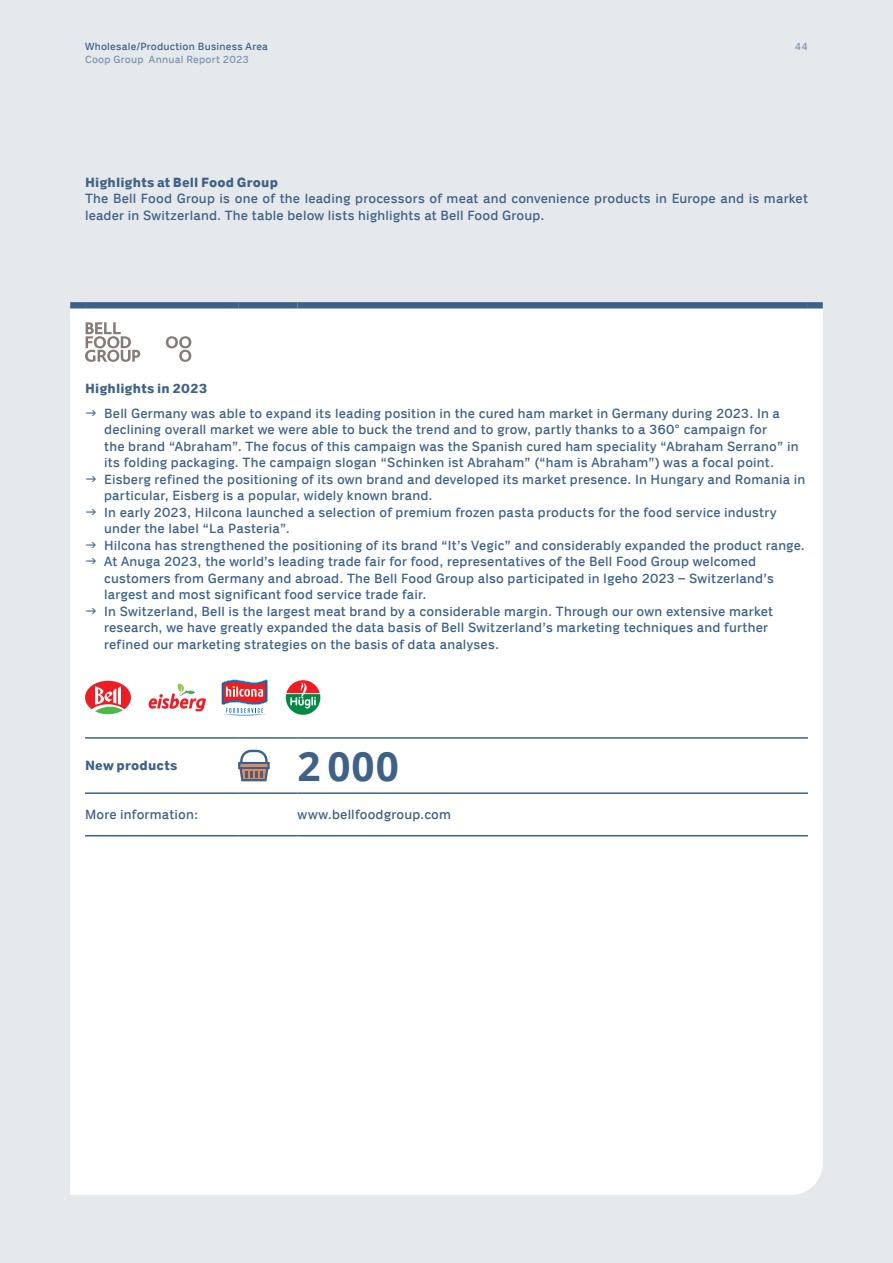
<style>
.page{position:relative;width:893px;height:1263px;background:#e5e9eb}
.page>*{position:absolute;margin:0;border:0;box-sizing:border-box;transform-origin:0 0}
.t1{font:700 40.5px "Open Sans";color:#3e6287}
.t2{font:13.5px/16.5px "Coop";letter-spacing:.015em;color:#3e6287}
.t3{font:700 13.5px "Coop";letter-spacing:.01em;color:#3e6287}
.t4{font:10.5px "Coop";letter-spacing:.02em;color:#3e6287}
.t5{font:10.5px "Coop";letter-spacing:.02em;color:#7b93b1}
</style>
<div class="page">
<div style="left:70px;top:308px;width:753px;height:887px;background:#fff"></div>
<hr style="left:85px;top:737px;width:153px;height:2px;background:#3e6287">
<hr style="left:238px;top:737px;width:60px;height:2px;background:#3e6287">
<hr style="left:298px;top:737px;width:510px;height:2px;background:#3e6287">
<hr style="left:85px;top:792px;width:153px;height:2px;background:#3e6287">
<hr style="left:238px;top:792px;width:60px;height:2px;background:#3e6287">
<hr style="left:298px;top:792px;width:510px;height:2px;background:#3e6287">
<hr style="left:85px;top:835px;width:153px;height:1px;background:#3e6287">
<hr style="left:238px;top:835px;width:60px;height:1px;background:#3e6287">
<hr style="left:298px;top:835px;width:510px;height:1px;background:#3e6287">
<div style="left:70px;top:302px;width:15px;height:6px;background:#3e6287"></div>
<div style="left:85px;top:302px;width:153px;height:6px;background:#3e6287"></div>
<div style="left:238px;top:302px;width:60px;height:6px;background:#3e6287"></div>
<div style="left:298px;top:302px;width:510px;height:6px;background:#3e6287"></div>
<div style="left:808px;top:302px;width:15px;height:6px;background:#3e6287"></div>
<svg style="left:166px;top:336px;width:25px;height:26px"></svg>
<svg style="left:85px;top:322px;width:55px;height:40px;background:#d1cdcb"></svg>
<svg style="left:85px;top:681px;width:46px;height:33px;background:#e58982"></svg>
<svg style="left:221px;top:679px;width:47px;height:36px;background:#ca93a2"></svg>
<svg style="left:148px;top:683px;width:59px;height:29px;background:#f5c8c5"></svg>
<svg style="left:284px;top:678px;width:38px;height:39px"></svg>
<svg style="left:286px;top:680px;width:34px;height:35px"></svg>
<svg style="left:238px;top:750px;width:32px;height:31px"></svg>
<svg style="left:86px;top:410px;width:10px;height:5px"></svg>
<svg style="left:86px;top:476px;width:10px;height:5px"></svg>
<svg style="left:86px;top:509px;width:10px;height:5px"></svg>
<svg style="left:86px;top:542px;width:10px;height:5px"></svg>
<svg style="left:86px;top:558px;width:10px;height:6px"></svg>
<svg style="left:86px;top:608px;width:10px;height:5px"></svg>
<p class="t4" style="left:85px;top:41px;width:184px">Wholesale/Production Business Area</p>
<p class="t5" style="left:795px;top:41px;width:15px">44</p>
<p class="t5" style="left:85px;top:53px;width:165px">Coop Group Annual Report 2023</p>
<p class="t3" style="left:85px;top:175px;width:195px">Highlights at Bell Food Group</p>
<p class="t2" style="left:85px;top:190px;width:724px">The Bell Food Group is one of the leading processors of meat and convenience products in Europe and is market leader in Switzerland. The table below lists highlights at Bell Food Group.</p>
<p class="t3" style="left:85px;top:380px;width:124px">Highlights in 2023</p>
<p class="t2" style="left:104px;top:405px;width:703px">Bell Germany was able to expand its leading position in the cured ham market in Germany during 2023. In a declining overall market we were able to buck the trend and to grow, partly thanks to a 360° campaign for<br>the brand “Abraham”. The focus of this campaign was the Spanish cured ham speciality “Abraham Serrano” in its folding packaging. The campaign slogan “Schinken ist Abraham” (“ham is Abraham”) was a focal point.<br>Eisberg refined the positioning of its own brand and developed its market presence. In Hungary and Romania in particular, Eisberg is a popular, widely known brand.<br>In early 2023, Hilcona launched a selection of premium frozen pasta products for the food service industry under the label “La Pasteria”.<br>Hilcona has strengthened the positioning of its brand “It’s Vegic” and considerably expanded the product range.<br>At Anuga 2023, the world’s leading trade fair for food, representatives of the Bell Food Group welcomed customers from Germany and abroad. The Bell Food Group also participated in Igeho 2023 – Switzerland’s largest and most significant food service trade fair.<br>In Switzerland, Bell is the largest meat brand by a considerable margin. Through our own extensive market research, we have greatly expanded the data basis of Bell Switzerland’s marketing techniques and further refined our marketing strategies on the basis of data analyses.</p>
<p class="t3" style="left:85px;top:758px;width:94px">New products</p>
<h1 class="t1" style="left:298px;top:738px;width:103px">2 000</h1>
<p class="t2" style="left:85px;top:806px;width:115px">More information:</p>
<p class="t2" style="left:298px;top:806px;width:155px">www.bellfoodgroup.com</p>
</div>
